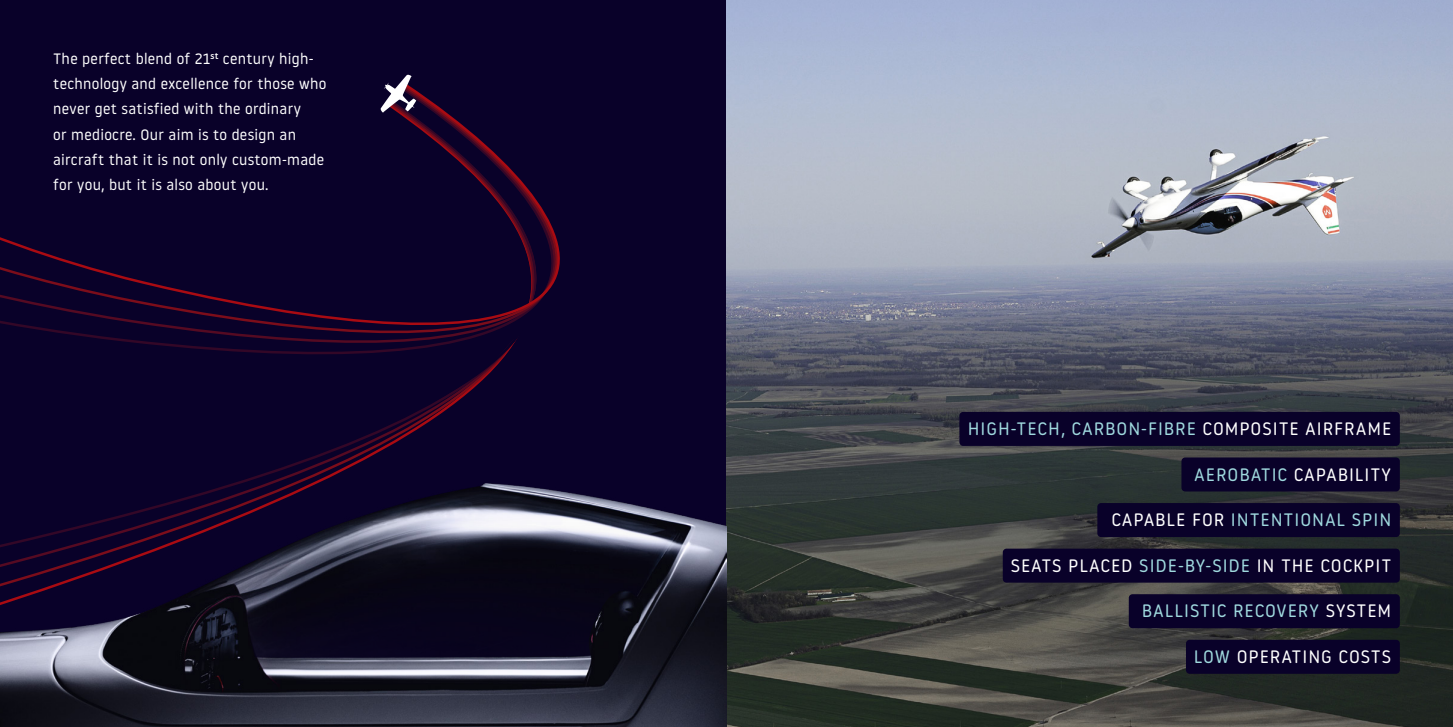
<style>
.page{position:relative;width:1453px;height:727px;background:#fff}
.page>*{position:absolute;margin:0;border:0;box-sizing:border-box;transform-origin:0 0}
.t1{font:18px "Noway Round";letter-spacing:.05em;color:#9fd9de}
.t2{font:18px "Noway Round";letter-spacing:.05em;color:#fff}
.t3{font:15px/25px "Noway Round";letter-spacing:.02em;color:#fff}
.s1{color:#fff}
.s2{color:#9fd9de}
</style>
<div class="page">
<div style="left:0;top:0;width:726px;height:726px;background:#090129"></div>
<img style="left:727px;top:0;width:726px;height:726px">
<div style="left:959px;top:412px;width:441px;height:34px;background:#090129;border-radius:4px"></div>
<div style="left:1181px;top:457px;width:219px;height:34px;background:#090129;border-radius:4px"></div>
<div style="left:1097px;top:503px;width:303px;height:34px;background:#090129;border-radius:4px"></div>
<div style="left:1003px;top:548px;width:397px;height:34px;background:#090129;border-radius:4px"></div>
<div style="left:1129px;top:594px;width:271px;height:34px;background:#090129;border-radius:4px"></div>
<div style="left:1186px;top:639px;width:214px;height:34px;background:#090129;border-radius:4px"></div>
<svg style="left:726px;top:85px;width:18px;height:521px;background:#6f7680"></svg>
<svg style="left:0;top:90px;width:560px;height:273px"></svg>
<svg style="left:380px;top:74px;width:36px;height:39px"></svg>
<img style="left:0;top:363px;width:727px;height:363px">
<p class="t3" style="left:53px;top:46px;width:275px">The perfect blend of 21<sup>st</sup> century high&shy;technology and excellence for those who never get satisfied with the ordinary<br>or mediocre. Our aim is to design an aircraft that it is not only custom-made for you, but it is also about you.</p>
<p class="t1" style="left:968px;top:416px;width:425px">HIGH-TECH, CARBON-FIBRE <span class="s1">COMPOSITE AIRFRAME</span></p>
<p class="t2" style="left:1194px;top:461px;width:199px"><span class="s2">AEROBATIC</span> CAPABILITY</p>
<p class="t1" style="left:1111px;top:507px;width:281px"><span class="s1">CAPABLE FOR</span> INTENTIONAL SPIN</p>
<p class="t2" style="left:1011px;top:552px;width:382px">SEATS PLACED <span class="s2">SIDE-BY-SIDE</span> IN THE COCKPIT</p>
<p class="t1" style="left:1142px;top:598px;width:251px">BALLISTIC RECOVERY <span class="s1">SYSTEM</span></p>
<p class="t2" style="left:1194px;top:643px;width:199px"><span class="s2">LOW</span> OPERATING COSTS</p>
</div>
